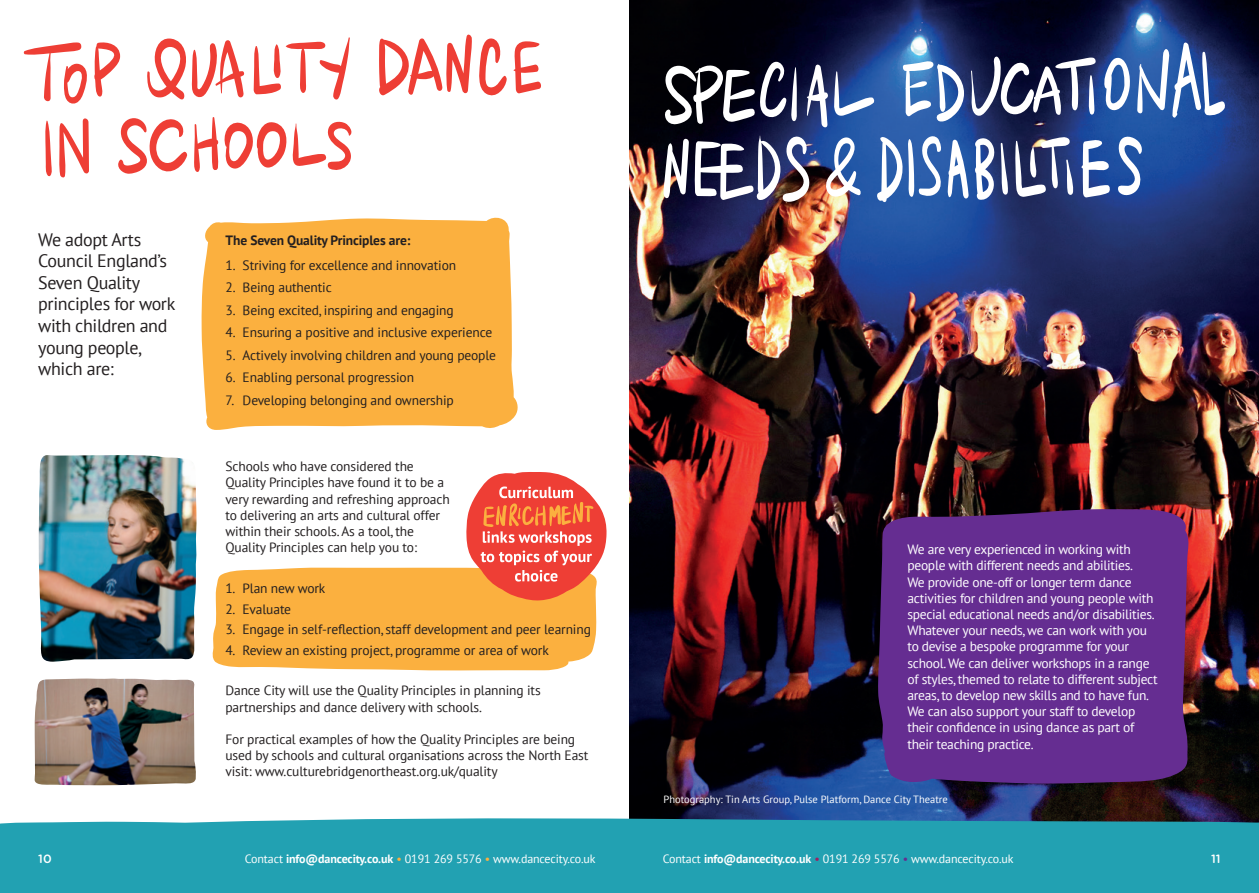
<style>
.page{position:relative;width:1259px;height:893px;background:#fff}
.page>*{position:absolute;margin:0;border:0;box-sizing:border-box;transform-origin:0 0}
.t1{font:18px/21.6px "PT Sans";letter-spacing:-.02em;color:#231f20}
.t2{font:13.5px/16.2px "PT Sans";letter-spacing:-.01em;color:#231f20}
.t3{font:13.5px/16.2px "PT Sans";letter-spacing:-.02em;color:#fff}
.t4{font:700 13.5px "PT Sans";letter-spacing:-.01em;color:#231f20}
.t5{font:12px "PT Sans";letter-spacing:-.01em;color:#fff}
.t6{font:500 12px "Gotham Rounded";color:#fff}
.t7{font:10.5px "PT Sans";color:#fff}
.s1{font-weight:700}
.s2{color:#fbb03f}
.s3{color:#9e1f62}
.s4{color:#652d91}
</style>
<div class="page">
<img style="left:629px;top:0;width:630px;height:807px">
<svg style="left:0;top:807px;width:1259px;height:86px;background:#339fb0"></svg>
<svg style="left:201px;top:217px;width:317px;height:213px;background:#fbb54b"></svg>
<img style="left:39px;top:455px;width:157px;height:207px">
<img style="left:34px;top:678px;width:162px;height:107px">
<svg style="left:23px;top:42px;width:97px;height:62px"></svg>
<svg style="left:147px;top:38px;width:98px;height:62px"></svg>
<svg style="left:254px;top:37px;width:96px;height:63px"></svg>
<svg style="left:379px;top:34px;width:128px;height:62px"></svg>
<svg style="left:513px;top:41px;width:28px;height:53px"></svg>
<svg style="left:45px;top:120px;width:7px;height:57px"></svg>
<svg style="left:59px;top:118px;width:30px;height:60px"></svg>
<svg style="left:118px;top:118px;width:70px;height:56px"></svg>
<svg style="left:194px;top:117px;width:158px;height:55px"></svg>
<svg style="left:212px;top:472px;width:395px;height:199px"></svg>
<div style="left:877px;top:509px;width:312px;height:275px;background:#652d91"></div>
<svg style="left:663px;top:41px;width:562px;height:163px"></svg>
<h1 class="t1" style="left:38px;top:228px;width:139px">We adopt Arts<br>Council England’s<br>Seven Quality principles for work with children and young people, which are:</h1>
<p class="t4" style="left:226px;top:231px;width:186px">The Seven Quality Principles are:</p>
<p class="t2" style="left:226px;top:256px;width:232px">1. Striving for excellence and innovation</p>
<p class="t2" style="left:226px;top:279px;width:108px">2. Being authentic</p>
<p class="t2" style="left:226px;top:302px;width:230px">3. Being excited, inspiring and engaging</p>
<p class="t2" style="left:226px;top:324px;width:268px">4. Ensuring a positive and inclusive experience</p>
<p class="t2" style="left:226px;top:347px;width:272px">5. Actively involving children and young people</p>
<p class="t2" style="left:226px;top:369px;width:190px">6. Enabling personal progression</p>
<p class="t2" style="left:226px;top:392px;width:230px">7. Developing belonging and ownership</p>
<p class="t2" style="left:225px;top:458px;width:226px">Schools who have considered the Quality Principles have found it to be a very rewarding and refreshing approach to delivering an arts and cultural offer within their schools. As a tool, the Quality Principles can help you to:</p>
<p class="t2" style="left:225px;top:580px;width:101px">1. Plan new work</p>
<p class="t2" style="left:225px;top:600px;width:67px">2. Evaluate</p>
<p class="t2" style="left:225px;top:621px;width:367px">3. Engage in self-reflection, staff development and peer learning</p>
<p class="t2" style="left:225px;top:641px;width:325px">4. Review an existing project, programme or area of work</p>
<p class="t2" style="left:225px;top:682px;width:317px">Dance City will use the Quality Principles in planning its partnerships and dance delivery with schools.</p>
<p class="t2" style="left:225px;top:731px;width:364px">For practical examples of how the Quality Principles are being used by schools and cultural organisations across the North East visit: www.culturebridgenortheast.org.uk/quality</p>
<p class="t3" style="left:907px;top:541px;width:251px">We are very experienced in working with people with different needs and abilities.<br>We provide one-off or longer term dance activities for children and young people with special educational needs and/or disabilities.<br>Whatever your needs, we can work with you to devise a bespoke programme for your school. We can deliver workshops in a range of styles, themed to relate to different subject areas, to develop new skills and to have fun.<br>We can also support your staff to develop their confidence in using dance as part of their teaching practice.</p>
<p class="t7" style="left:663px;top:793px;width:286px">Photography: Tin Arts Group, Pulse Platform, Dance City Theatre</p>
<p class="t5" style="left:245px;top:851px;width:352px">Contact <span class="s1">info@dancecity.co.uk</span> <span class="s2">•</span> 0191 269 5576 <span class="s2">•</span> www.dancecity.co.uk</p>
<p class="t5" style="left:663px;top:851px;width:352px">Contact <span class="s1">info@dancecity.co.uk</span> <span class="s3">•</span> 0191 269 5576 <span class="s4">•</span> www.dancecity.co.uk</p>
<p class="t6" style="left:38px;top:850px;width:15px">10</p>
<p class="t6" style="left:1211px;top:850px;width:11px">11</p>
</div>
